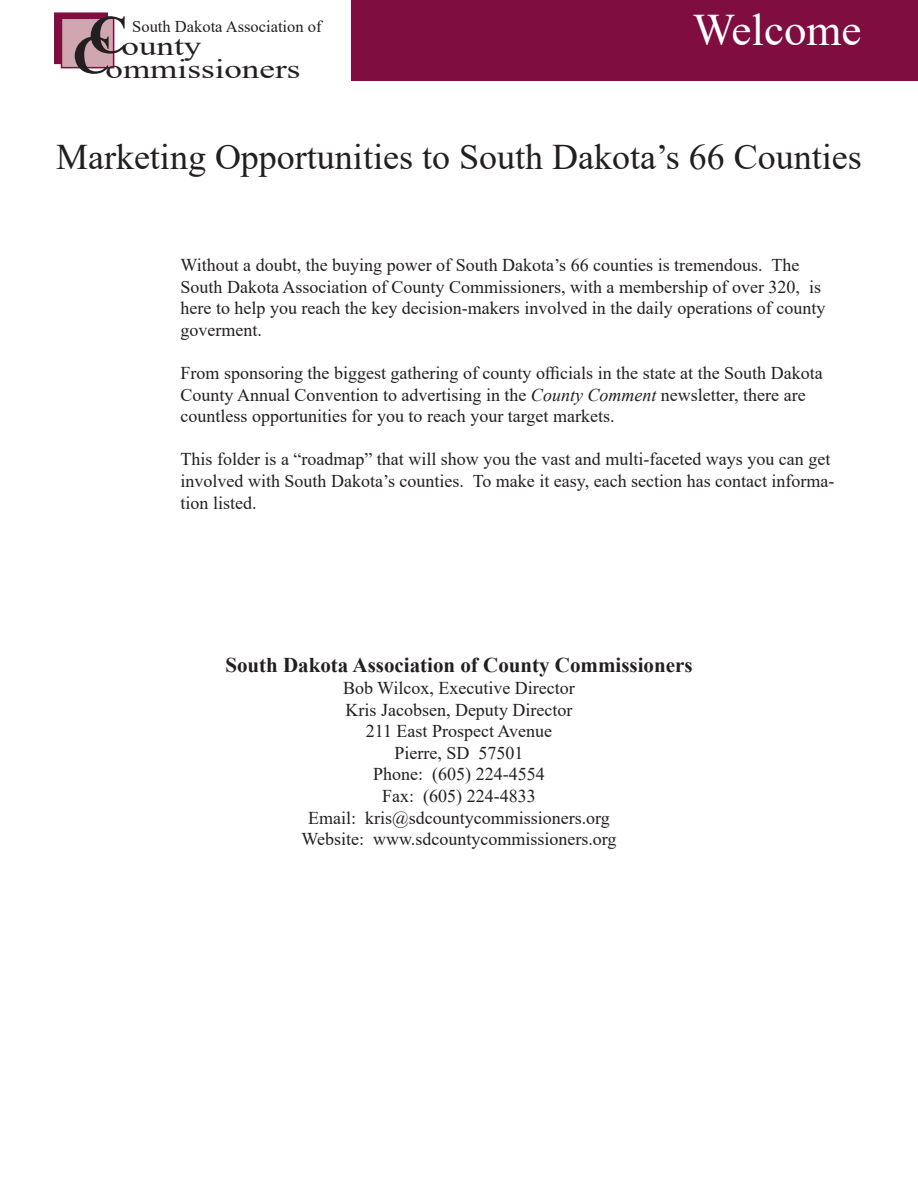
<style>
.page{position:relative;width:918px;height:1188px;background:#fff}
.page>*{position:absolute;margin:0;border:0;box-sizing:border-box;transform-origin:0 0}
.t1{font:700 54px "Times New Roman";color:#231f20}
.t2{font:45px "Times New Roman";color:#fff}
.t3{font:36px "Times New Roman";color:#231f20}
.t4{font:27px "Times New Roman";color:#231f20;scale:1.3 1}
.t5{font:700 21px "Times New Roman";color:#231f20}
.t6{font:18px/21.6px "Times New Roman";color:#231f20}
.t7{font:16.5px "Times New Roman";color:#231f20}
.s1{font-style:italic}
</style>
<div class="page">
<div style="left:352px;top:1px;width:566px;height:79px;background:#800d40"></div>
<div style="left:351px;top:0;width:567px;height:81px;border:2px solid #800d40"></div>
<div style="left:54px;top:12px;width:54px;height:52px;background:#800d40;border:2px solid #800d40"></div>
<div style="left:61px;top:18px;width:53px;height:50px;background:#d0a7b1;border:2px solid #800d40"></div>
<p class="t7" style="left:132px;top:15px;width:191px">South Dakota Association of</p>
<p class="t2" style="left:693px;top:-2px;width:170px">Welcome</p>
<p class="t1" style="left:89px;top:-4px;width:40px">C</p>
<p class="t4" style="left:105px;top:50px;width:152px">ommissioners</p>
<p class="t1" style="left:73px;top:16px;width:40px">C</p>
<p class="t4" style="left:122px;top:27px;width:63px">ounty</p>
<p class="t3" style="left:56px;top:132px;width:807px">Marketing Opportunities to South Dakota’s 66 Counties</p>
<p class="t6" style="left:181px;top:254px;width:646px">Without a doubt, the buying power of South Dakota’s 66 counties is tremendous. The South Dakota Association of County Commissioners, with a membership of over 320, is here to help you reach the key decision-makers involved in the daily operations of county goverment.</p>
<p class="t6" style="left:181px;top:362px;width:644px">From sponsoring the biggest gathering of county officials in the state at the South Dakota<br>County Annual Convention to advertising in the <span class="s1">County Comment</span> newsletter, there are countless opportunities for you to reach your target markets.</p>
<p class="t6" style="left:181px;top:448px;width:656px">This folder is a “roadmap” that will show you the vast and multi-faceted ways you can get involved with South Dakota’s counties. To make it easy, each section has contact informa&shy;tion listed.</p>
<p class="t5" style="left:225px;top:650px;width:469px">South Dakota Association of County Commissioners</p>
<p class="t6" style="left:343px;top:677px;width:233px">Bob Wilcox, Executive Director</p>
<p class="t6" style="left:346px;top:698px;width:228px">Kris Jacobsen, Deputy Director</p>
<p class="t6" style="left:366px;top:720px;width:188px">211 East Prospect Avenue</p>
<p class="t6" style="left:395px;top:741px;width:130px">Pierre, SD 57501</p>
<p class="t6" style="left:373px;top:763px;width:173px">Phone: (605) 224-4554</p>
<p class="t6" style="left:382px;top:785px;width:155px">Fax: (605) 224-4833</p>
<p class="t6" style="left:308px;top:806px;width:303px">Email: kris@sdcountycommissioners.org</p>
<p class="t6" style="left:301px;top:828px;width:317px">Website: www.sdcountycommissioners.org</p>
</div>
